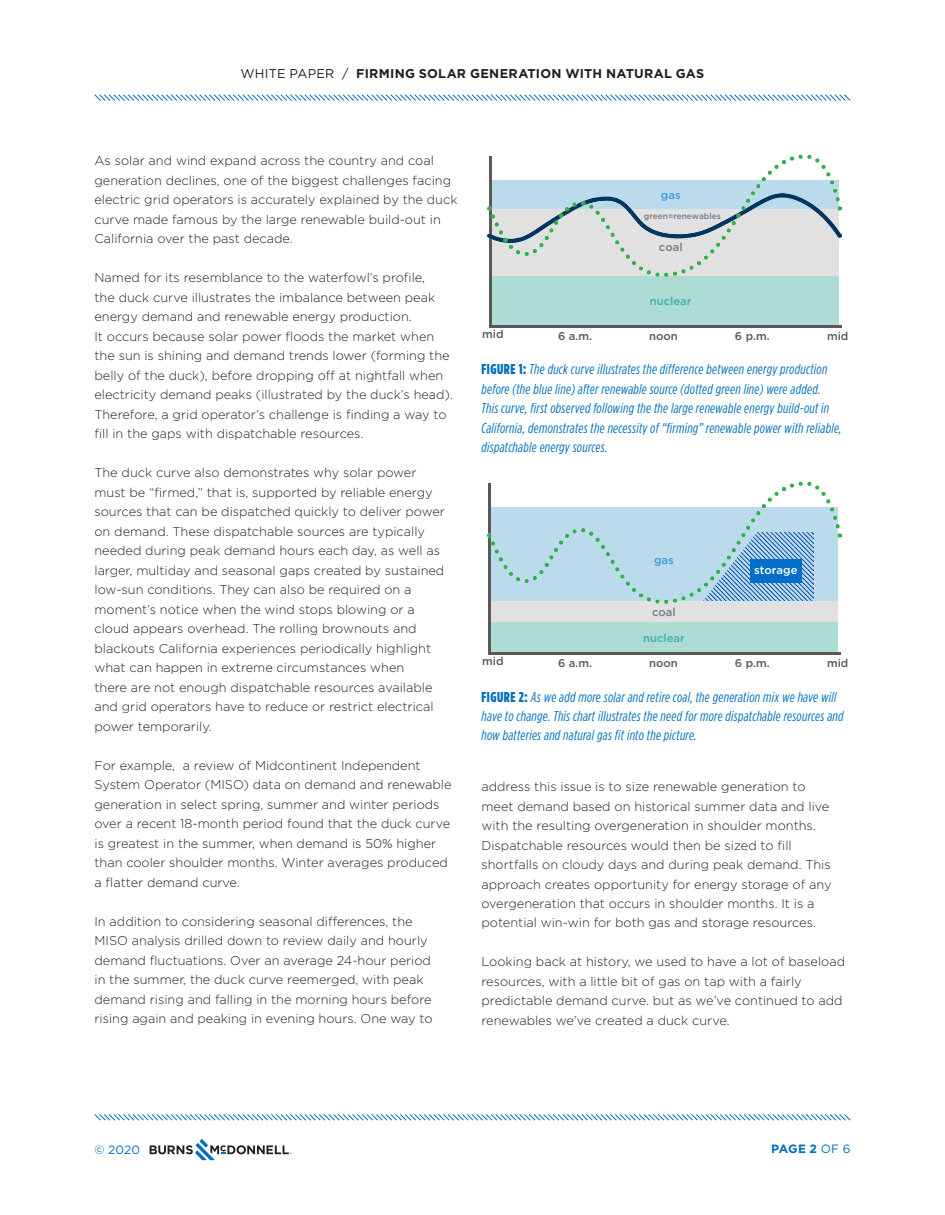
<style>
.page{position:relative;width:945px;height:1215px;background:#fff}
.page>*{position:absolute;margin:0;border:0;box-sizing:border-box;transform-origin:0 0}
.t1{font:italic 14.25px/19.5px "Gotham Condensed";letter-spacing:.02em;color:#006fba}
.t2{font:300 12.75px/19.5px "Gotham";color:#231f20}
.t3{font:700 12.75px "Gotham";letter-spacing:.02em;color:#231f20}
.t4{font:700 12px "Gotham";color:#006fba}
.t5{font:12px "Gotham";color:#006fba}
.t6{font:500 11.25px "Gotham";color:#5a595a}
.t7{font:500 11.25px "Gotham";color:#45adab}
.t8{font:500 11.25px "Gotham";color:#787b81}
.t9{font:500 11.25px "Gotham";color:#fff}
.t10{font:500 11.25px "Gotham";color:#349fd6}
.t11{font:500 8.25px "Gotham";color:#787b81}
.s1{font-weight:400}
.s2{font-weight:900;font-style:normal}
</style>
<div class="page">
<svg style="left:94px;top:94px;width:757px;height:7px"></svg>
<svg style="left:94px;top:1114px;width:757px;height:7px"></svg>
<svg style="left:150px;top:1139px;width:142px;height:21px"></svg>
<div style="left:490px;top:277px;width:349px;height:50px;background:#acdcd4"></div>
<hr style="left:489px;top:156px;width:2px;height:171px;background:#5a595a">
<hr style="left:489px;top:326px;width:352px;height:2px;background:#5a595a">
<img style="left:488px;top:155px;width:354px;height:121px">
<div style="left:490px;top:602px;width:348px;height:20px;background:#e1e1e1"></div>
<div style="left:490px;top:622px;width:348px;height:32px;background:#acdcd4"></div>
<hr style="left:489px;top:484px;width:2px;height:171px;background:#5a595a">
<hr style="left:489px;top:653px;width:352px;height:2px;background:#5a595a">
<img style="left:487px;top:482px;width:354px;height:121px">
<p class="t3" style="left:241px;top:65px;width:465px"><span class="s1">WHITE PAPER /</span> FIRMING SOLAR GENERATION WITH NATURAL GAS</p>
<p class="t2" style="left:94px;top:151px;width:365px">As solar and wind expand across the country and coal generation declines, one of the biggest challenges facing electric grid operators is accurately explained by the duck curve made famous by the large renewable build-out in California over the past decade.</p>
<p class="t2" style="left:94px;top:268px;width:360px">Named for its resemblance to the waterfowl’s profile,<br>the duck curve illustrates the imbalance between peak energy demand and renewable energy production.<br>It occurs because solar power floods the market when the sun is shining and demand trends lower (forming the belly of the duck), before dropping off at nightfall when electricity demand peaks (illustrated by the duck’s head).<br>Therefore, a grid operator’s challenge is finding a way to fill in the gaps with dispatchable resources.</p>
<p class="t2" style="left:94px;top:463px;width:352px">The duck curve also demonstrates why solar power must be “firmed,” that is, supported by reliable energy sources that can be dispatched quickly to deliver power on demand. These dispatchable sources are typically needed during peak demand hours each day, as well as larger, multiday and seasonal gaps created by sustained low-sun conditions. They can also be required on a moment’s notice when the wind stops blowing or a cloud appears overhead. The rolling brownouts and blackouts California experiences periodically highlight what can happen in extreme circumstances when<br>there are not enough dispatchable resources available and grid operators have to reduce or restrict electrical power temporarily.</p>
<p class="t2" style="left:94px;top:755px;width:359px">For example, a review of Midcontinent Independent System Operator (MISO) data on demand and renewable generation in select spring, summer and winter periods over a recent 18-month period found that the duck curve is greatest in the summer, when demand is 50% higher than cooler shoulder months. Winter averages produced a flatter demand curve.</p>
<p class="t2" style="left:94px;top:911px;width:340px">In addition to considering seasonal differences, the MISO analysis drilled down to review daily and hourly demand fluctuations. Over an average 24-hour period in the summer, the duck curve reemerged, with peak demand rising and falling in the morning hours before rising again and peaking in evening hours. One way to</p>
<p class="t10" style="left:661px;top:187px;width:21px">gas</p>
<p class="t11" style="left:644px;top:210px;width:79px">green=renewables</p>
<p class="t6" style="left:482px;top:327px;width:23px">mid</p>
<p class="t6" style="left:558px;top:328px;width:35px">6 a.m.</p>
<p class="t8" style="left:659px;top:240px;width:25px">coal</p>
<p class="t7" style="left:650px;top:294px;width:43px">nuclear</p>
<p class="t6" style="left:649px;top:328px;width:30px">noon</p>
<p class="t6" style="left:735px;top:328px;width:36px">6 p.m.</p>
<p class="t6" style="left:827px;top:328px;width:23px">mid</p>
<p class="t1" style="left:482px;top:360px;width:362px"><span class="s2">FIGURE 1:</span> The duck curve illustrates the difference between energy production before (the blue line) after renewable source (dotted green line) were added.<br>This curve, first observed following the the large renewable energy build-out in California, demonstrates the necessity of “firming” renewable power with reliable, dispatchable energy sources.</p>
<p class="t10" style="left:654px;top:552px;width:21px">gas</p>
<p class="t8" style="left:652px;top:605px;width:25px">coal</p>
<p class="t7" style="left:643px;top:631px;width:43px">nuclear</p>
<p class="t9" style="left:754px;top:563px;width:45px">storage</p>
<p class="t6" style="left:482px;top:654px;width:23px">mid</p>
<p class="t6" style="left:558px;top:656px;width:35px">6 a.m.</p>
<p class="t6" style="left:649px;top:656px;width:30px">noon</p>
<p class="t6" style="left:735px;top:656px;width:36px">6 p.m.</p>
<p class="t6" style="left:827px;top:656px;width:23px">mid</p>
<p class="t1" style="left:482px;top:687px;width:364px"><span class="s2">FIGURE 2:</span> As we add more solar and retire coal, the generation mix we have will have to change. This chart illustrates the need for more dispatchable resources and how batteries and natural gas fit into the picture.</p>
<p class="t2" style="left:482px;top:776px;width:352px">address this issue is to size renewable generation to meet demand based on historical summer data and live with the resulting overgeneration in shoulder months.<br>Dispatchable resources would then be sized to fill shortfalls on cloudy days and during peak demand. This approach creates opportunity for energy storage of any overgeneration that occurs in shoulder months. It is a potential win-win for both gas and storage resources.</p>
<p class="t2" style="left:482px;top:952px;width:365px">Looking back at history, we used to have a lot of baseload resources, with a little bit of gas on tap with a fairly predictable demand curve. but as we’ve continued to add renewables we’ve created a duck curve.</p>
<p class="t5" style="left:94px;top:1142px;width:47px">© 2020</p>
<p class="t4" style="left:771px;top:1141px;width:81px">PAGE 2 <span class="s1">OF 6</span></p>
</div>
